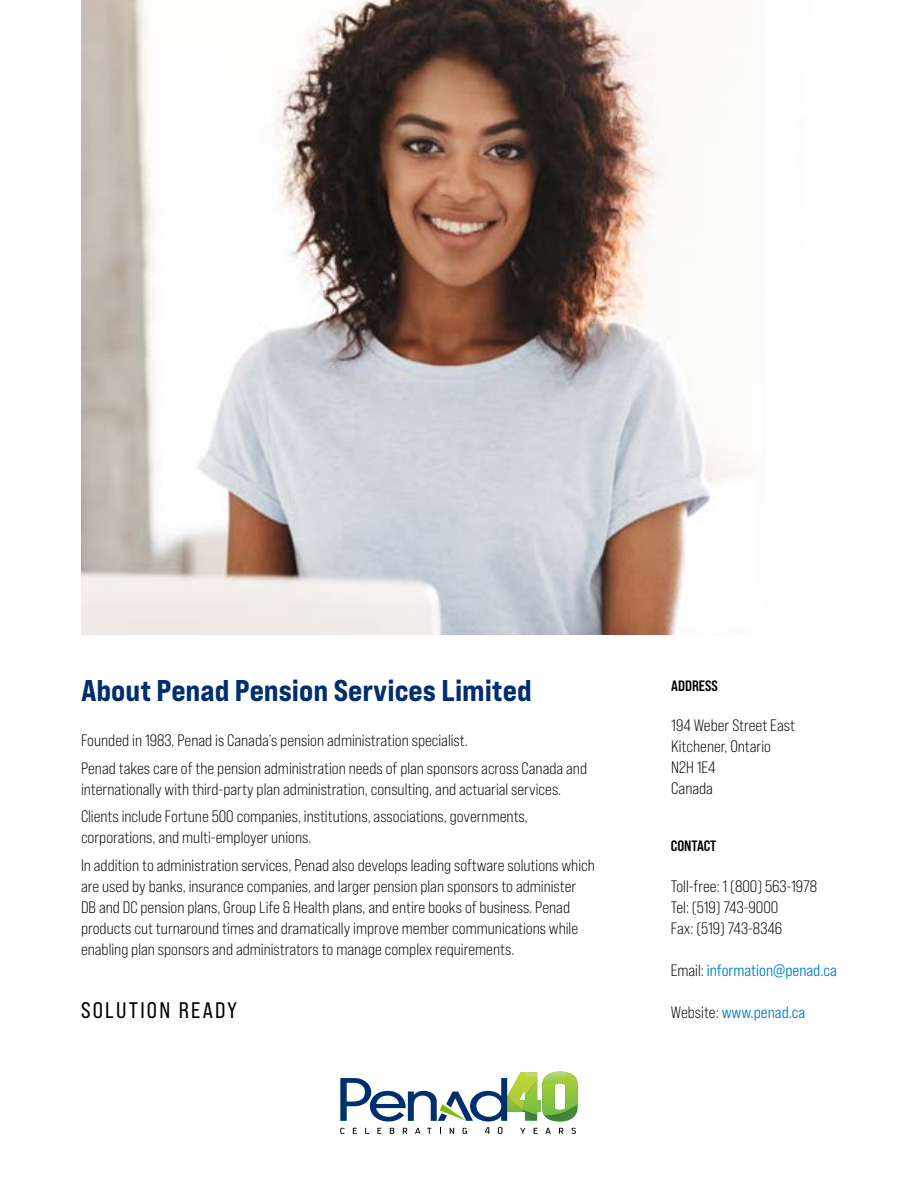
<style>
.page{position:relative;width:918px;height:1188px;background:#fff}
.page>*{position:absolute;margin:0;border:0;box-sizing:border-box;transform-origin:0 0}
.t1{font:30px "Bebas Neue Pro Exp Eb";color:#002f6e}
.t2{font:22.5px "Bebas Neue Pro Sm E Rg";letter-spacing:.1em;color:#000}
.t3{font:16.5px/21px "Bebas Neue Pro Sm E Bk";color:#000}
.t4{font:16.5px "Bebas Neue Pro Sm E Md";color:#007dc5}
.t5{font:15px "Bebas Neue Pro Sm E Bd";color:#000}
.s1{font-family:"Bebas Neue Pro Sm E Bk";color:#000}
</style>
<div class="page">
<svg style="left:340px;top:1072px;width:238px;height:62px"></svg>
<img style="left:81px;top:0;width:669px;height:634px">
<h1 class="t1" style="left:81px;top:671px;width:452px">About Penad Pension Services Limited</h1>
<p class="t3" style="left:81px;top:726px;width:508px;line-height:27.8px">Founded in 1983, Penad is Canada’s pension administration specialist.<br>Penad takes care of the pension administration needs of plan sponsors across Canada and</p>
<p class="t3" style="left:81px;top:775px;width:482px;line-height:27.8px">internationally with third-party plan administration, consulting, and actuarial services.<br>Clients include Fortune 500 companies, institutions, associations, governments,</p>
<p class="t3" style="left:81px;top:824px;width:515px;line-height:27.8px">corporations, and multi-employer unions.<br>In addition to administration services, Penad also develops leading software solutions which</p>
<p class="t3" style="left:81px;top:876px;width:499px">are used by banks, insurance companies, and larger pension plan sponsors to administer DB and DC pension plans, Group Life &amp; Health plans, and entire books of business. Penad products cut turnaround times and dramatically improve member communications while enabling plan sponsors and administrators to manage complex requirements.</p>
<p class="t5" style="left:671px;top:676px;width:48px">ADDRESS</p>
<p class="t3" style="left:671px;top:715px;width:125px">194 Weber Street East<br>Kitchener, Ontario<br>N2H 1E4<br>Canada</p>
<p class="t5" style="left:671px;top:837px;width:47px">CONTACT</p>
<p class="t3" style="left:671px;top:875px;width:148px">Toll-free: 1 (800) 563-1978<br>Tel: (519) 743-9000<br>Fax: (519) 743-8346</p>
<p class="t4" style="left:671px;top:960px;width:168px"><span class="s1">Email:</span> information@penad.ca</p>
<h2 class="t2" style="left:81px;top:997px;width:158px">SOLUTION READY</h2>
<p class="t4" style="left:671px;top:1002px;width:136px"><span class="s1">Website:</span> www.penad.ca</p>
</div>
